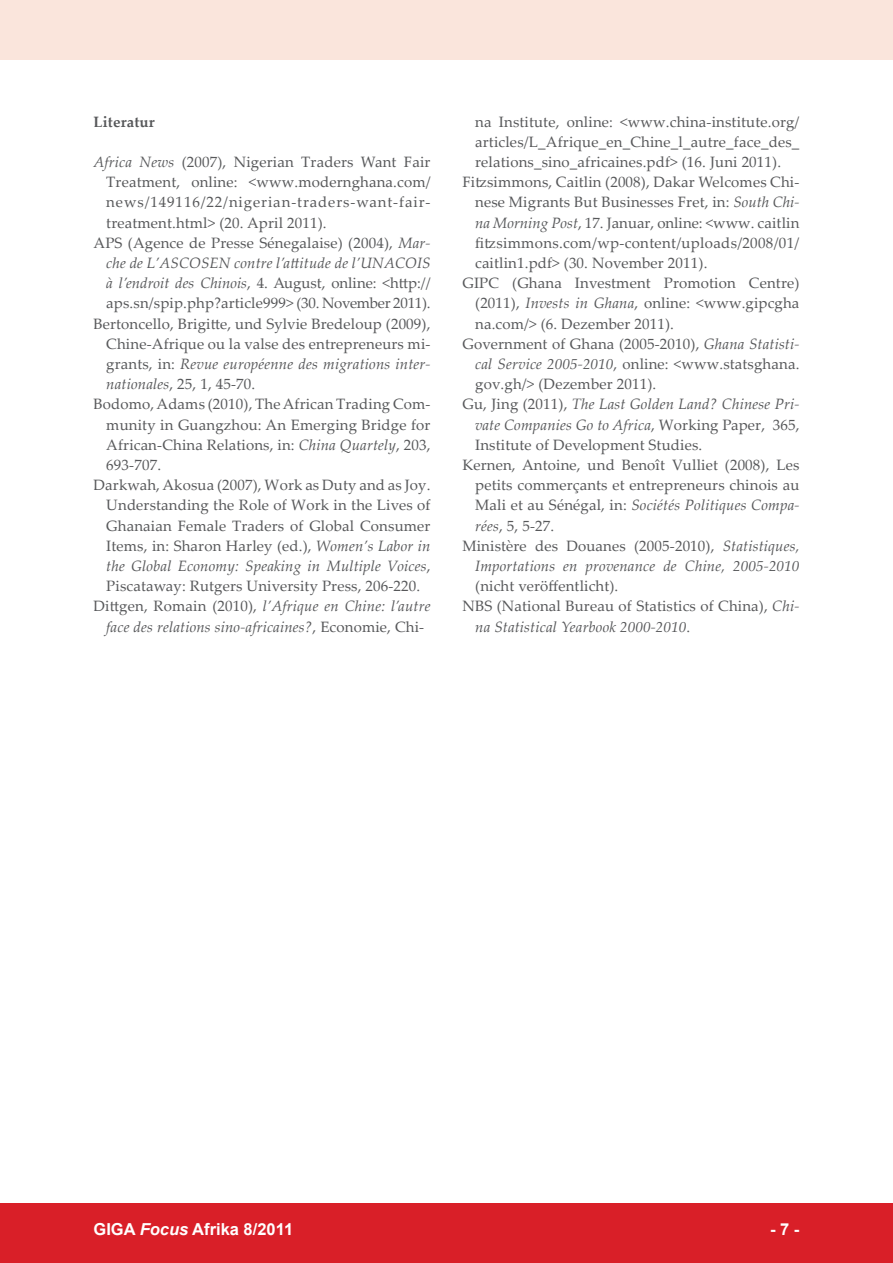
<style>
.page{position:relative;width:893px;height:1263px;background:#fff}
.page>*{position:absolute;margin:0;border:0;box-sizing:border-box;transform-origin:0 0}
.t1{font:700 16.5px "Arial";color:#fff}
.foc__text_literatur{font:15px/20.2px "Palatino Linotype";letter-spacing:.01em;color:#57585a;text-align:justify}
.foc__text_literatur-2{font:italic 15px/20.2px "Palatino Linotype";letter-spacing:.01em;color:#57585a;text-align:center}
.foc__text_ueberschri{font:700 15px "Palatino Linotype";letter-spacing:.01em;color:#57585a}
.s1{font-style:italic}
.s2{font-style:normal}
</style>
<div class="page">
<div style="left:0;top:1203px;width:893px;height:60px;background:#d91f28"></div>
<div style="left:0;top:0;width:893px;height:60px;background:#fae5dc"></div>
<p class="foc__text_ueberschri" style="left:94px;top:111px;width:63px">Literatur</p>
<p class="foc__text_literatur" style="left:106px;top:151px;width:326px;text-indent:-13px"><span class="s1">Africa News</span> (2007), Nigerian Traders Want Fair Treatment, online: &lt;www.modernghana.com/ news/149116/22/nigerian-traders-want-fair&shy;treatment.html&gt; (20. April 2011).</p>
<p class="foc__text_literatur" style="left:106px;top:232px;width:326px;text-indent:-13px">APS (Agence de Presse Sénegalaise) (2004), <span class="s1">Mar&shy;che de L’ASCOSEN contre l’attitude de l’UNACOIS à l’endroit des Chinois</span>, 4. August, online: &lt;http:// aps.sn/spip.php?article999&gt; (30. November 2011).</p>
<p class="foc__text_literatur" style="left:106px;top:313px;width:326px;text-indent:-13px">Bertoncello, Brigitte, und Sylvie Bredeloup (2009), Chine-Afrique ou la valse des entrepreneurs mi&shy;grants, in: <span class="s1">Revue européenne des migrations inter&shy;nationales</span>, 25, 1, 45-70.</p>
<p class="foc__text_literatur" style="left:106px;top:393px;width:326px;text-indent:-13px">Bodomo, Adams (2010), The African Trading Com&shy;munity in Guangzhou: An Emerging Bridge for African-China Relations, in: <span class="s1">China Quartely</span>, 203, 693-707.</p>
<p class="foc__text_literatur" style="left:106px;top:474px;width:326px;text-indent:-13px">Darkwah, Akosua (2007), Work as Duty and as Joy.<br>Understanding the Role of Work in the Lives of Ghanaian Female Traders of Global Consumer Items, in: Sharon Harley (ed.), <span class="s1">Women’s Labor in the Global Economy: Speaking in Multiple Voices</span>, Piscataway: Rutgers University Press, 206-220.</p>
<p class="foc__text_literatur-2" style="left:94px;top:595px;width:338px"><span class="s2">Dittgen, Romain (2010),</span> l’Afrique en Chine: l’autre face des relations sino-africaines?<span class="s2">, Economie, Chi-</span></p>
<p class="foc__text_literatur" style="left:475px;top:111px;width:326px">na Institute, online: &lt;www.china-institute.org/ articles/L_Afrique_en_Chine_l_autre_face_des_ relations_sino_africaines.pdf&gt; (16. Juni 2011).</p>
<p class="foc__text_literatur" style="left:475px;top:171px;width:326px;text-indent:-13px">Fitzsimmons, Caitlin (2008), Dakar Welcomes Chi&shy;nese Migrants But Businesses Fret, in: <span class="s1">South Chi&shy;na Morning Post</span>, 17. Januar, online: &lt;www. caitlin fitzsimmons.com/wp-content/uploads/2008/01/ caitlin1.pdf&gt; (30. November 2011).</p>
<p class="foc__text_literatur" style="left:475px;top:272px;width:326px;text-indent:-13px">GIPC (Ghana Investment Promotion Centre) (2011), <span class="s1">Invests in Ghana</span>, online: &lt;www.gipcgha na.com/&gt; (6. Dezember 2011).</p>
<p class="foc__text_literatur" style="left:475px;top:333px;width:326px;text-indent:-13px">Government of Ghana (2005-2010), <span class="s1">Ghana Statisti&shy;cal Service 2005-2010</span>, online: &lt;www.statsghana. gov.gh/&gt; (Dezember 2011).</p>
<p class="foc__text_literatur" style="left:475px;top:393px;width:326px;text-indent:-13px">Gu, Jing (2011), <span class="s1">The Last Golden Land? Chinese Pri&shy;vate Companies Go to Africa</span>, Working Paper, 365, Institute of Development Studies.</p>
<p class="foc__text_literatur" style="left:475px;top:454px;width:326px;text-indent:-13px">Kernen, Antoine, und Benoît Vulliet (2008), Les petits commerçants et entrepreneurs chinois au Mali et au Sénégal, in: <span class="s1">Sociétés Politiques Compa&shy;rées</span>, 5, 5-27.</p>
<p class="foc__text_literatur-2" style="left:475px;top:535px;width:326px;text-align:justify;text-indent:-13px"><span class="s2">Ministère des Douanes (2005-2010),</span> Statistiques, Importations en provenance de Chine, 2005-2010 <span class="s2">(nicht veröffentlicht).</span></p>
<p class="foc__text_literatur" style="left:475px;top:595px;width:326px;text-indent:-13px">NBS (National Bureau of Statistics of China), <span class="s1">Chi&shy;na Statistical Yearbook 2000-2010</span>.</p>
<p class="t1" style="left:94px;top:1218px;width:201px">GIGA <span class="s1">Focus</span> Afrika 8/2011</p>
<p class="t1" style="left:770px;top:1218px;width:31px">- 7 -</p>
</div>
